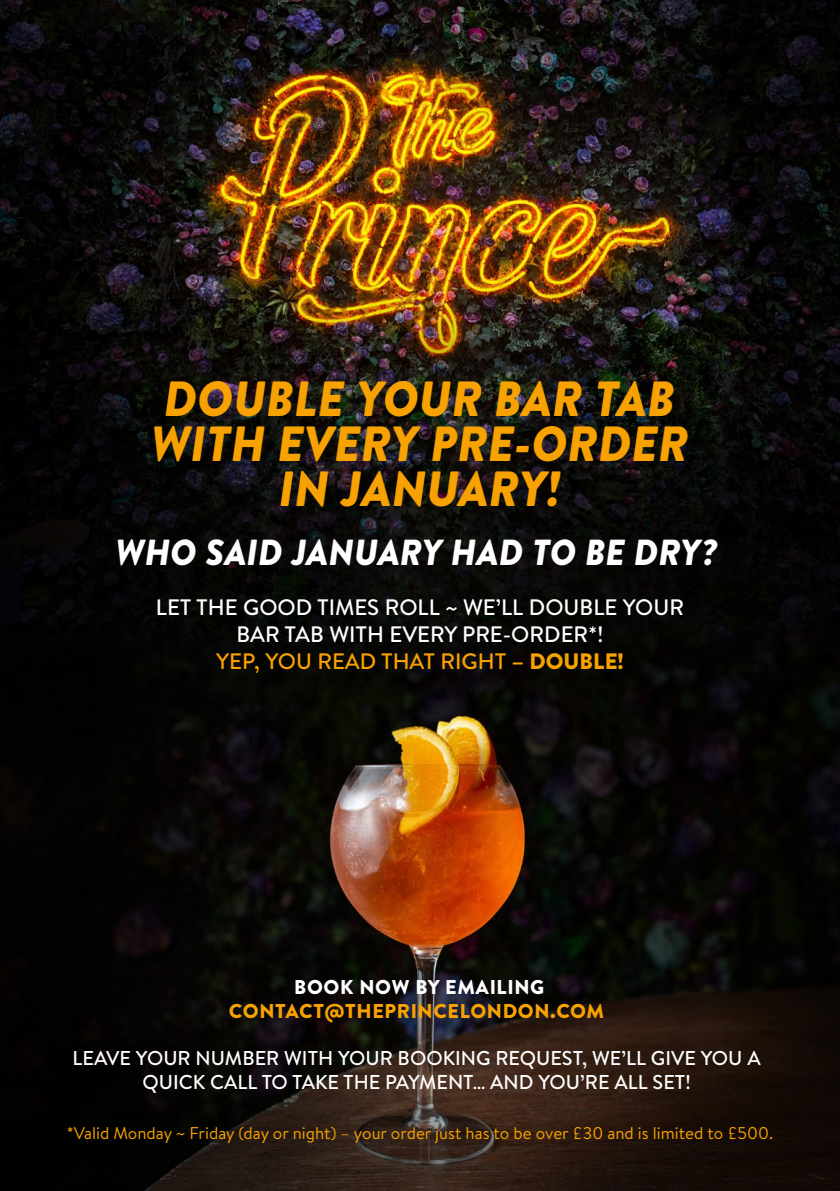
<style>
.page{position:relative;width:840px;height:1191px;background:#fff}
.page>*{position:absolute;margin:0;border:0;box-sizing:border-box;transform-origin:0 0}
.t1{font:italic 900 49.4px/44.6px "Brandon Text";color:#f8a201;text-align:center}
.t2{font:italic 900 36.2px "Brandon Text";color:#fff}
.t3{font:500 22.4px/26.8px "Brandon Text";color:#fff;text-align:center}
.t4{font:500 20px/24px "Brandon Text";color:#fff;text-align:center}
.t5{font:900 20px/24px "Brandon Text";letter-spacing:.03em;color:#f8a201;text-align:center}
.t6{font:17px "Brandon Text";color:#f8a201}
.s1{color:#f8a201}
.s2{font-weight:900;color:#f8a201}
.s3{color:#fff}
</style>
<div class="page">
<img style="left:0;top:0;width:839px;height:1191px">
<p class="t1" style="left:150px;top:375px;width:539px">DOUBLE YOUR BAR TAB<br>WITH EVERY PRE-ORDER<br>IN JANUARY!</p>
<p class="t2" style="left:115px;top:526px;width:604px">WHO SAID JANUARY HAD TO BE DRY?</p>
<p class="t3" style="left:156px;top:593px;width:529px">LET THE GOOD TIMES ROLL ~ WE’LL DOUBLE YOUR<br>BAR TAB WITH EVERY PRE-ORDER*!<br><span class="s1">YEP, YOU READ THAT RIGHT</span> <span class="s2">– DOUBLE!</span></p>
<p class="t5" style="left:229px;top:975px;width:376px"><span class="s3">BOOK NOW BY EMAILING<br></span>CONTACT@THEPRINCELONDON.COM</p>
<p class="t4" style="left:72px;top:1045px;width:689px">LEAVE YOUR NUMBER WITH YOUR BOOKING REQUEST, WE’LL GIVE YOU A<br>QUICK CALL TO TAKE THE PAYMENT… AND YOU’RE ALL SET!</p>
<p class="t6" style="left:67px;top:1121px;width:707px">*Valid Monday ~ Friday (day or night) – your order just has to be over £30 and is limited to £500.</p>
</div>
